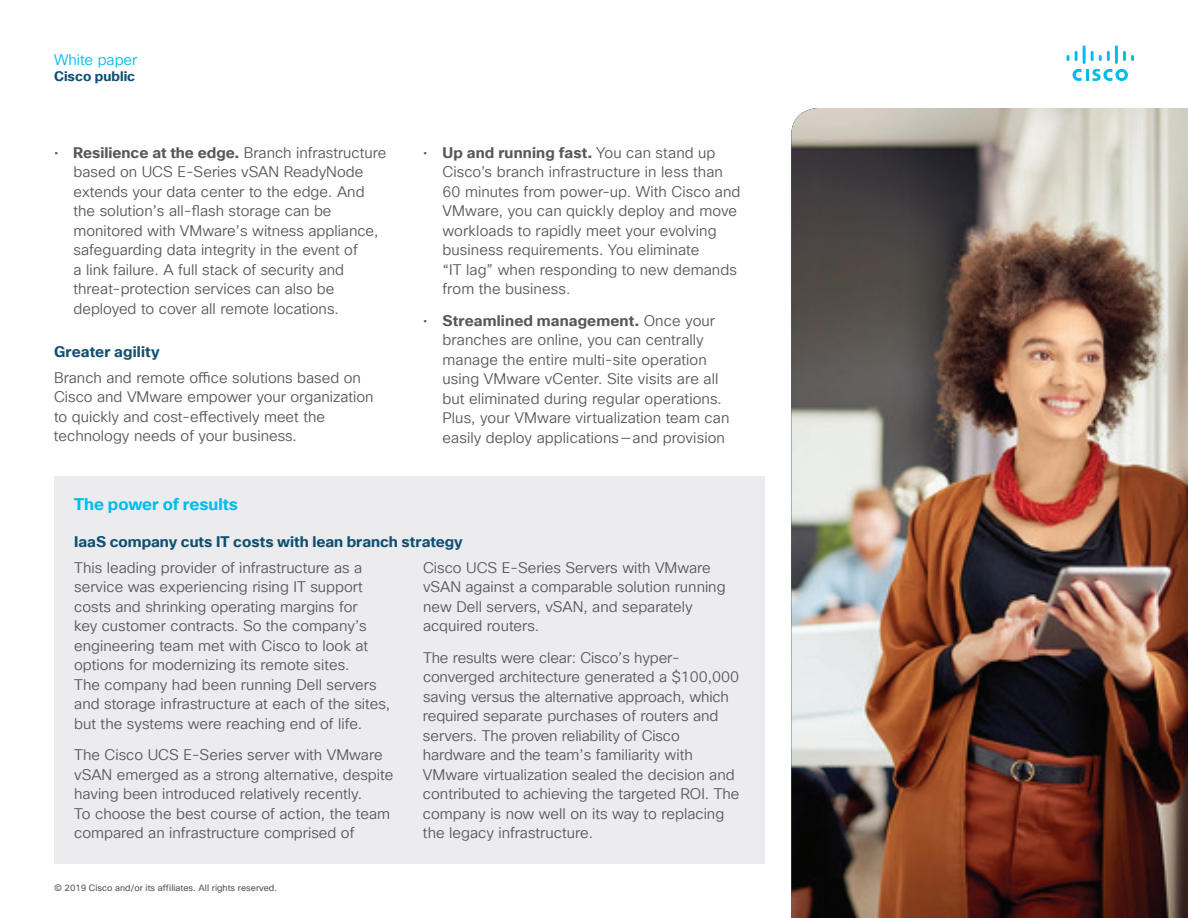
<style>
.page{position:relative;width:1188px;height:918px;background:#fff}
.page>*{position:absolute;margin:0;border:0;box-sizing:border-box;transform-origin:0 0}
.t1{font:700 16.5px "Cisco Sans TT";color:#01bcec}
.t2{font:15px/19.5px "Cisco Sans TT Light";color:#57585a}
.t3{font:700 15px "Cisco Sans TT";letter-spacing:.01em;color:#57585a}
.t4{font:700 15px "Cisco Sans TT";letter-spacing:.005em;color:#0f4f72}
.t5{font:15px "Cisco Sans TT Light";color:#01bcec}
.t6{font:700 13.5px "Cisco Sans TT";color:#0f4f72}
.t7{font:9px "Cisco Sans TT";color:#57585a}
.s1{font-family:"Cisco Sans TT";font-weight:700}
.s2{font-family:"Cisco Sans TT Light";font-weight:400}
</style>
<div class="page">
<svg style="left:1073px;top:69px;width:55px;height:12px"></svg>
<svg style="left:1066px;top:55px;width:3px;height:6px"></svg>
<svg style="left:1075px;top:51px;width:3px;height:10px"></svg>
<hr style="left:1083px;top:45px;width:3px;height:19px;background:#01bcec">
<svg style="left:1091px;top:51px;width:19px;height:10px"></svg>
<hr style="left:1115px;top:45px;width:3px;height:19px;background:#01bcec">
<svg style="left:1123px;top:51px;width:11px;height:10px"></svg>
<div style="left:54px;top:476px;width:711px;height:388px;background:#ececee"></div>
<img style="left:791px;top:108px;width:397px;height:810px">
<p class="t5" style="left:54px;top:50px;width:85px">White paper</p>
<p class="t6" style="left:54px;top:67px;width:83px">Cisco public</p>
<p class="t2" style="left:74px;top:143px;width:315px;text-indent:-20px">• <span class="s1">Resilience at the edge.</span> Branch infrastructure based on UCS E-Series vSAN ReadyNode extends your data center to the edge. And the solution’s all-flash storage can be monitored with VMware’s witness appliance, safeguarding data integrity in the event of<br>a link failure. A full stack of security and threat-protection services can also be deployed to cover all remote locations.</p>
<p class="t4" style="left:54px;top:342px;width:107px">Greater agility</p>
<p class="t2" style="left:54px;top:368px;width:321px">Branch and remote office solutions based on Cisco and VMware empower your organization to quickly and cost-effectively meet the technology needs of your business.</p>
<p class="t3" style="left:423px;top:142px;width:294px"><span class="s2">•</span> Up and running fast. <span class="s2">You can stand up</span></p>
<p class="t2" style="left:442px;top:163px;width:300px">Cisco’s branch infrastructure in less than 60 minutes from power-up. With Cisco and VMware, you can quickly deploy and move workloads to rapidly meet your evolving business requirements. You eliminate<br>“IT lag” when responding to new demands from the business.</p>
<p class="t3" style="left:423px;top:310px;width:294px"><span class="s2">•</span> Streamlined management. <span class="s2">Once your</span></p>
<p class="t2" style="left:443px;top:331px;width:288px">branches are online, you can centrally manage the entire multi-site operation using VMware vCenter. Site visits are all but eliminated during regular operations.<br>Plus, your VMware virtualization team can easily deploy applications—and provision</p>
<p class="t1" style="left:74px;top:493px;width:165px">The power of results</p>
<p class="t4" style="left:74px;top:532px;width:390px">IaaS company cuts IT costs with lean branch strategy</p>
<p class="t2" style="left:74px;top:558px;width:317px">This leading provider of infrastructure as a service was experiencing rising IT support costs and shrinking operating margins for<br>key customer contracts. So the company’s engineering team met with Cisco to look at options for modernizing its remote sites.<br>The company had been running Dell servers and storage infrastructure at each of the sites, but the systems were reaching end of life.</p>
<p class="t2" style="left:74px;top:746px;width:321px">The Cisco UCS E-Series server with VMware vSAN emerged as a strong alternative, despite having been introduced relatively recently.<br>To choose the best course of action, the team compared an infrastructure comprised of</p>
<p class="t2" style="left:423px;top:558px;width:304px">Cisco UCS E-Series Servers with VMware vSAN against a comparable solution running new Dell servers, vSAN, and separately acquired routers.</p>
<p class="t2" style="left:423px;top:648px;width:318px">The results were clear: Cisco’s hyper&shy;converged architecture generated a $100,000 saving versus the alternative approach, which required separate purchases of routers and servers. The proven reliability of Cisco hardware and the team’s familiarity with VMware virtualization sealed the decision and contributed to achieving the targeted ROI. The company is now well on its way to replacing the legacy infrastructure.</p>
<p class="t7" style="left:54px;top:882px;width:225px">© 2019 Cisco and/or its affiliates. All rights reserved.</p>
</div>
